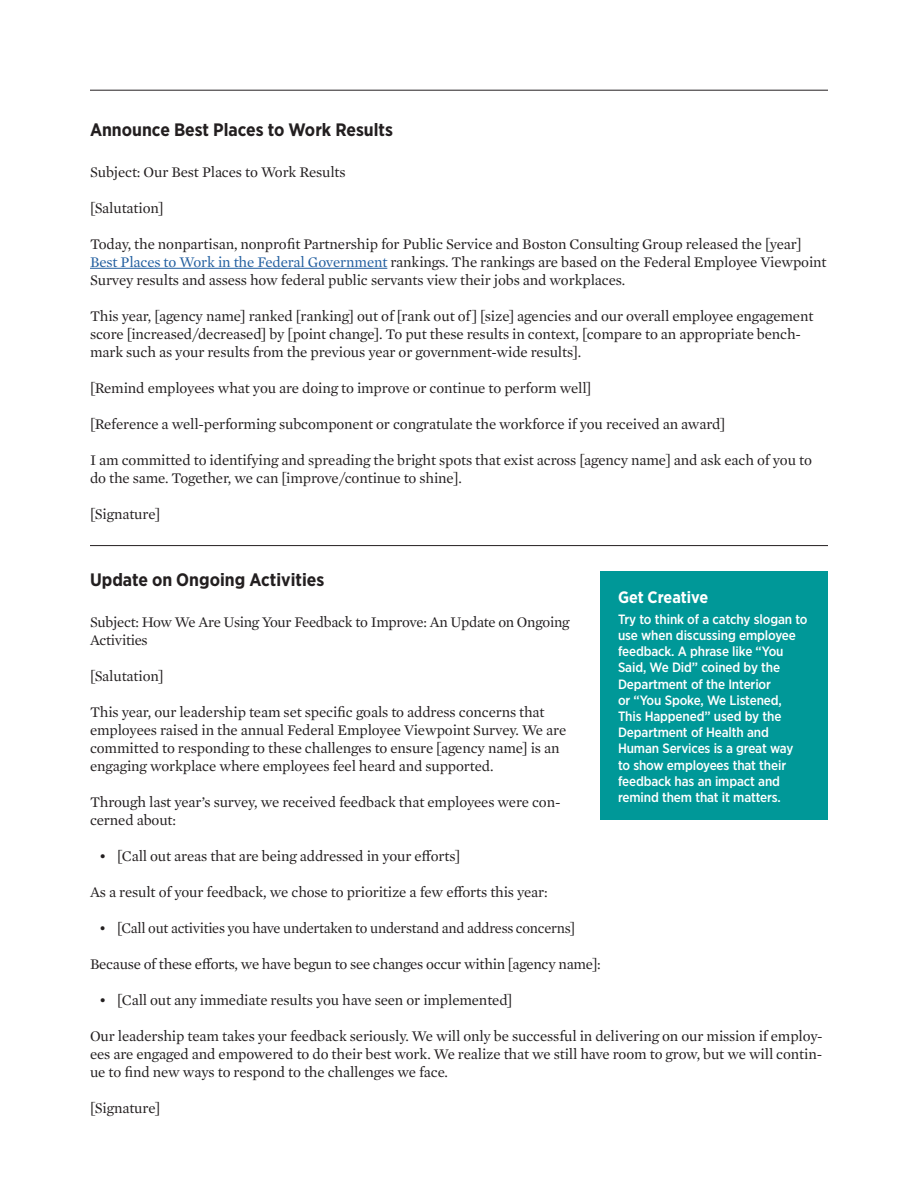
<style>
.page{position:relative;width:918px;height:1188px;background:#fff}
.page>*{position:absolute;margin:0;border:0;box-sizing:border-box;transform-origin:0 0}
.Subhed{font:700 18px "Gotham Narrow";color:#231f20}
.t1{font:700 16.5px "Gotham Narrow";color:#fff}
.t2{font:15px/18px "Mercury Text G1";letter-spacing:-.01em;color:#231f20}
.t3{font:500 13.5px/16.2px "Gotham Narrow";letter-spacing:-.01em;color:#fff}
.s1{color:#215e9f}
</style>
<div class="page">
<hr style="left:90px;top:268px;width:297px;height:1px;background:#215e9f">
<hr style="left:90px;top:90px;width:738px;height:1px;background:#231f20">
<hr style="left:90px;top:545px;width:738px;height:1px;background:#231f20">
<div style="left:600px;top:572px;width:228px;height:248px;background:#009898"></div>
<p class="Subhed" style="left:90px;top:118px;width:305px">Announce Best Places to Work Results</p>
<p class="t2" style="left:90px;top:162px;width:257px">Subject: Our Best Places to Work Results</p>
<p class="t2" style="left:90px;top:198px;width:75px">[Salutation]</p>
<p class="t2" style="left:90px;top:234px;width:738px">Today, the nonpartisan, nonprofit Partnership for Public Service and Boston Consulting Group released the [year]<br><span class="s1">Best Places to Work in the Federal Government</span> rankings. The rankings are based on the Federal Employee Viewpoint<br>Survey results and assess how federal public servants view their jobs and workplaces.</p>
<p class="t2" style="left:90px;top:306px;width:725px">This year, [agency name] ranked [ranking] out of [rank out of ] [size] agencies and our overall employee engagement score [increased/decreased] by [point change]. To put these results in context, [compare to an appropriate bench&shy;mark such as your results from the previous year or government-wide results].</p>
<p class="t2" style="left:90px;top:378px;width:503px">[Remind employees what you are doing to improve or continue to perform well]</p>
<p class="t2" style="left:90px;top:414px;width:637px">[Reference a well-performing subcomponent or congratulate the workforce if you received an award]</p>
<p class="t2" style="left:90px;top:450px;width:723px">I am committed to identifying and spreading the bright spots that exist across [agency name] and ask each of you to do the same. Together, we can [improve/continue to shine].</p>
<p class="t2" style="left:90px;top:504px;width:72px">[Signature]</p>
<p class="Subhed" style="left:90px;top:568px;width:236px">Update on Ongoing Activities</p>
<p class="t2" style="left:90px;top:612px;width:481px">Subject: How We Are Using Your Feedback to Improve: An Update on Ongoing<br>Activities</p>
<p class="t2" style="left:90px;top:666px;width:75px">[Salutation]</p>
<p class="t2" style="left:90px;top:702px;width:478px">This year, our leadership team set specific goals to address concerns that employees raised in the annual Federal Employee Viewpoint Survey. We are committed to responding to these challenges to ensure [agency name] is an engaging workplace where employees feel heard and supported.</p>
<p class="t2" style="left:90px;top:792px;width:472px">Through last year’s survey, we received feedback that employees were con&shy;cerned about:</p>
<p class="t2" style="left:99px;top:846px;width:363px">• [Call out areas that are being addressed in your efforts]</p>
<p class="t2" style="left:90px;top:882px;width:459px">As a result of your feedback, we chose to prioritize a few efforts this year:</p>
<p class="t2" style="left:99px;top:918px;width:478px">• [Call out activities you have undertaken to understand and address concerns]</p>
<p class="t2" style="left:90px;top:954px;width:512px">Because of these efforts, we have begun to see changes occur within [agency name]:</p>
<p class="t2" style="left:99px;top:990px;width:415px">• [Call out any immediate results you have seen or implemented]</p>
<p class="t2" style="left:90px;top:1026px;width:734px;text-align:justify">Our leadership team takes your feedback seriously. We will only be successful in delivering on our mission if employ&shy;ees are engaged and empowered to do their best work. We realize that we still have room to grow, but we will contin&shy;ue to find new ways to respond to the challenges we face.</p>
<p class="t2" style="left:90px;top:1098px;width:72px">[Signature]</p>
<p class="t1" style="left:618px;top:587px;width:92px">Get Creative</p>
<p class="t3" style="left:618px;top:611px;width:191px">Try to think of a catchy slogan to use when discussing employee feedback. A phrase like “You<br>Said, We Did” coined by the<br>Department of the Interior<br>or “You Spoke, We Listened,<br>This Happened” used by the<br>Department of Health and<br>Human Services is a great way to show employees that their feedback has an impact and remind them that it matters.</p>
</div>
